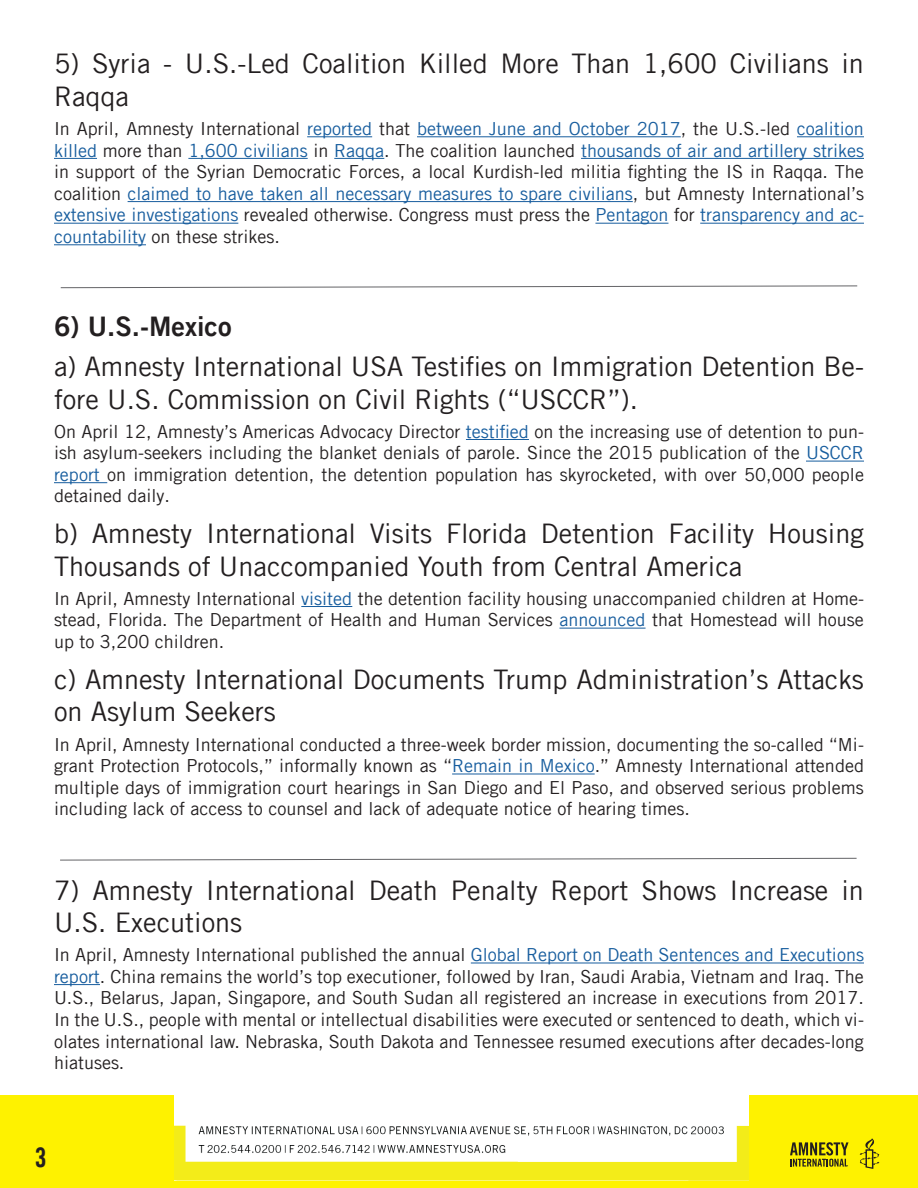
<style>
.page{position:relative;width:918px;height:1188px;background:#fff}
.page>*{position:absolute;margin:0;border:0;box-sizing:border-box;transform-origin:0 0}
.t1{font:27px/32.4px "Amnesty Trade Gothic";color:#231f20}
.t2{font:27px "Amnesty Trade Gothic Bd 2";color:#231f20}
.t3{font:27px "Amnesty Trade Gothic Bd Cn 20";color:#231f20}
.t4{font:18px/21.6px "Amnesty Trade Gothic";color:#231f20;text-align:justify}
.s1{color:#175d9e}
</style>
<div class="page">
<div style="left:0;top:1095px;width:917px;height:93px;background:#fef200"></div>
<img style="left:175px;top:1095px;width:573px;height:86px">
<svg style="left:860px;top:1138px;width:19px;height:31px"></svg>
<svg style="left:790px;top:1142px;width:59px;height:25px"></svg>
<hr style="left:307px;top:136px;width:65px;height:1px;background:#175d9e">
<hr style="left:417px;top:136px;width:264px;height:1px;background:#175d9e">
<hr style="left:797px;top:136px;width:67px;height:1px;background:#175d9e">
<hr style="left:54px;top:158px;width:43px;height:1px;background:#175d9e">
<hr style="left:188px;top:158px;width:120px;height:1px;background:#175d9e">
<hr style="left:334px;top:158px;width:50px;height:1px;background:#175d9e">
<hr style="left:581px;top:158px;width:283px;height:1px;background:#175d9e">
<hr style="left:128px;top:201px;width:505px;height:1px;background:#175d9e">
<hr style="left:54px;top:223px;width:184px;height:1px;background:#175d9e">
<hr style="left:595px;top:223px;width:73px;height:1px;background:#175d9e">
<hr style="left:700px;top:223px;width:164px;height:1px;background:#175d9e">
<hr style="left:54px;top:244px;width:92px;height:1px;background:#175d9e">
<hr style="left:466px;top:439px;width:63px;height:1px;background:#175d9e">
<hr style="left:806px;top:461px;width:58px;height:1px;background:#175d9e">
<hr style="left:54px;top:482px;width:53px;height:1px;background:#175d9e">
<svg style="left:60px;top:285px;width:798px;height:3px"></svg>
<hr style="left:301px;top:606px;width:51px;height:1px;background:#175d9e">
<hr style="left:560px;top:628px;width:86px;height:1px;background:#175d9e">
<hr style="left:452px;top:774px;width:143px;height:1px;background:#175d9e">
<svg style="left:60px;top:858px;width:797px;height:3px"></svg>
<hr style="left:471px;top:963px;width:393px;height:1px;background:#175d9e">
<hr style="left:54px;top:984px;width:46px;height:1px;background:#175d9e">
<p class="t1" style="left:54px;top:47px;width:811px">5) Syria - U.S.-Led Coalition Killed More Than 1,600 Civilians in<br>Raqqa</p>
<p class="t4" style="left:54px;top:118px;width:812px">In April, Amnesty International <span class="s1">reported</span> that <span class="s1">between June and October 2017</span>, the U.S.-led <span class="s1">coalition killed</span> more than <span class="s1">1,600 civilians</span> in <span class="s1">Raqqa</span>. The coalition launched <span class="s1">thousands of air and artillery strikes </span>in support of the Syrian Democratic Forces, a local Kurdish-led militia fighting the IS in Raqqa. The coalition <span class="s1">claimed to have taken all necessary measures to spare civilians</span>, but Amnesty International’s <span class="s1">extensive investigations</span> revealed otherwise. Congress must press the <span class="s1">Pentagon</span> for <span class="s1">transparency and ac&shy;countability</span> on these strikes.</p>
<p class="t2" style="left:54px;top:310px;width:179px">6) U.S.-Mexico</p>
<p class="t1" style="left:54px;top:350px;width:812px">a) Amnesty International USA Testifies on Immigration Detention Be&shy;fore U.S. Commission on Civil Rights (“USCCR”).</p>
<p class="t4" style="left:54px;top:420px;width:812px">On April 12, Amnesty’s Americas Advocacy Director <span class="s1">testified</span> on the increasing use of detention to pun&shy;ish asylum-seekers including the blanket denials of parole. Since the 2015 publication of the <span class="s1">USCCR report</span> on immigration detention, the detention population has skyrocketed, with over 50,000 people detained daily.</p>
<p class="t1" style="left:54px;top:517px;width:811px">b) Amnesty International Visits Florida Detention Facility Housing<br>Thousands of Unaccompanied Youth from Central America</p>
<p class="t4" style="left:54px;top:587px;width:812px">In April, Amnesty International <span class="s1">visited</span> the detention facility housing unaccompanied children at Home&shy;stead, Florida. The Department of Health and Human Services <span class="s1">announced</span> that Homestead will house up to 3,200 children.</p>
<p class="t1" style="left:54px;top:663px;width:811px">c) Amnesty International Documents Trump Administration’s Attacks on Asylum Seekers</p>
<p class="t4" style="left:54px;top:733px;width:812px">In April, Amnesty International conducted a three-week border mission, documenting the so-called “Mi&shy;grant Protection Protocols,” informally known as “<span class="s1">Remain in Mexico</span>.” Amnesty International attended multiple days of immigration court hearings in San Diego and El Paso, and observed serious problems including lack of access to counsel and lack of adequate notice of hearing times.</p>
<p class="t1" style="left:54px;top:874px;width:811px">7) Amnesty International Death Penalty Report Shows Increase in<br>U.S. Executions</p>
<p class="t4" style="left:54px;top:944px;width:812px">In April, Amnesty International published the annual <span class="s1">Global Report on Death Sentences and Executions report</span>. China remains the world’s top executioner, followed by Iran, Saudi Arabia, Vietnam and Iraq. The U.S., Belarus, Japan, Singapore, and South Sudan all registered an increase in executions from 2017.<br>In the U.S., people with mental or intellectual disabilities were executed or sentenced to death, which vi&shy;olates international law. Nebraska, South Dakota and Tennessee resumed executions after decades-long hiatuses.</p>
<p class="t3" style="left:35px;top:1141px;width:13px">3</p>
</div>
